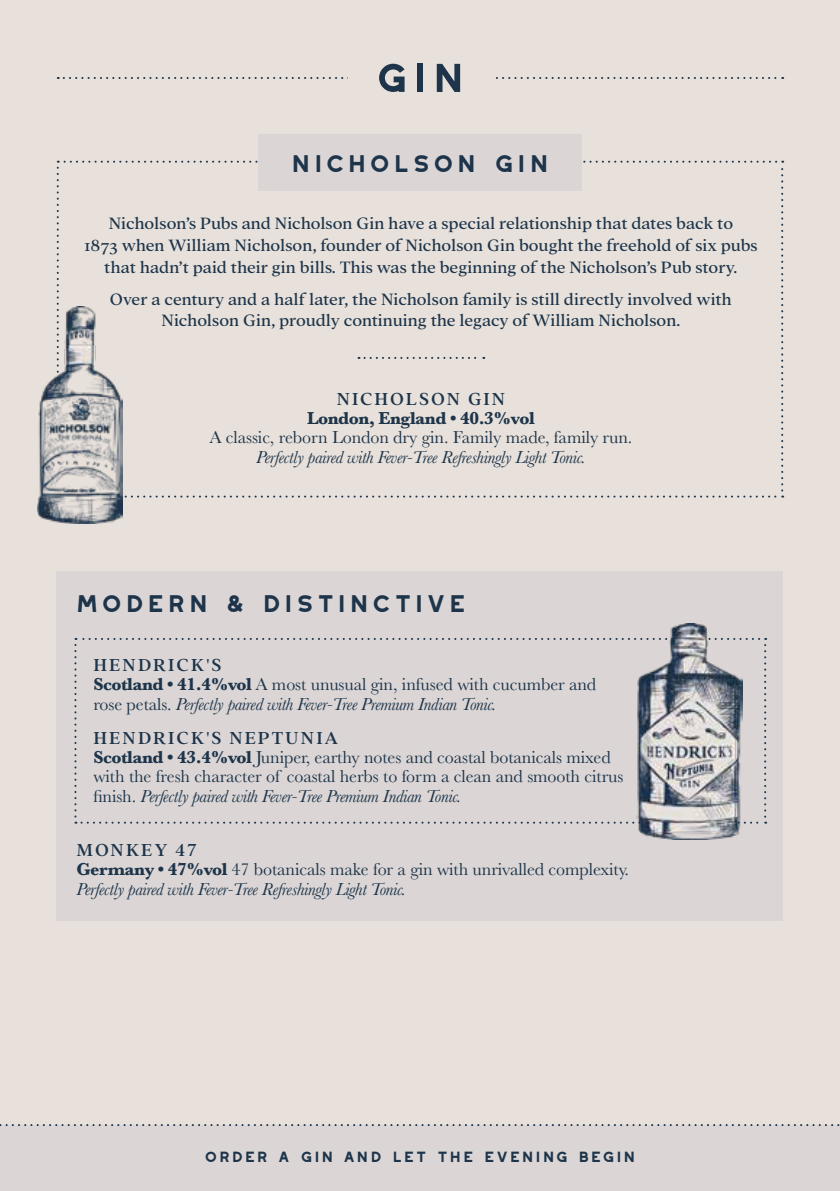
<style>
.page{position:relative;width:840px;height:1191px;background:#fff}
.page>*{position:absolute;margin:0;border:0;box-sizing:border-box;transform-origin:0 0}
.t1{font:700 50.4px "Westmount";color:#1d344a}
.t2{font:700 30.2px "Westmount";letter-spacing:.02em;color:#1d344a}
.t3{font:500 19px "Addington CF";letter-spacing:.11em;color:#1d344a}
.t4{font:700 18.6px "Westmount";color:#1d344a}
.t5{font:18px/21.6px "Addington CF";letter-spacing:-.005em;color:#1d344a;text-align:center}
.t6{font:18px/19.4px "Baskerville";letter-spacing:-.005em;color:#1d344a}
.t7{font:italic 18px/19.6px "Baskerville";letter-spacing:-.02em;color:#1d344a}
.t8{font:700 18px "Baskerville";letter-spacing:-.025em;color:#1d344a}
.s1{font-weight:700}
.s2{font-style:italic}
.s3{font-weight:700;font-style:normal}
.s4{font-style:normal}
</style>
<div class="page">
<div style="left:0;top:0;width:839px;height:1191px;background:#e8e1db"></div>
<div style="left:0;top:1125px;width:839px;height:66px;background:#dbd6d5"></div>
<svg style="left:0;top:1124px;width:840px;height:2px"></svg>
<svg style="left:58px;top:77px;width:724px;height:2px"></svg>
<div style="left:348px;top:57px;width:143px;height:40px;background:#e8e1db"></div>
<div style="left:258px;top:135px;width:323px;height:56px;background:#dbd6d5"></div>
<svg style="left:56px;top:161px;width:726px;height:363px"></svg>
<div style="left:57px;top:571px;width:725px;height:350px;background:#dbd6d5"></div>
<svg style="left:74px;top:638px;width:691px;height:185px"></svg>
<img style="left:37px;top:306px;width:85px;height:217px">
<img style="left:636px;top:623px;width:105px;height:216px">
<h1 class="t1" style="left:373px;top:51px;width:94px">GIN</h1>
<h2 class="t2" style="left:290px;top:147px;width:261px">NICHOLSON GIN</h2>
<p class="t5" style="left:84px;top:212px;width:674px">Nicholson’s Pubs and Nicholson Gin have a special relationship that dates back to<br>1873 when William Nicholson, founder of Nicholson Gin bought the freehold of six pubs that hadn’t paid their gin bills. This was the beginning of the Nicholson’s Pub story.</p>
<p class="t5" style="left:110px;top:287px;width:623px">Over a century and a half later, the Nicholson family is still directly involved with<br>Nicholson Gin, proudly continuing the legacy of William Nicholson.</p>
<p class="t3" style="left:336px;top:385px;width:170px">NICHOLSON GIN</p>
<p class="t8" style="left:307px;top:406px;width:229px">London, England • 40.3%vol</p>
<p class="t6" style="left:209px;top:428px;width:424px">A classic, reborn London dry gin. Family made, family run.</p>
<p class="t7" style="left:256px;top:447px;width:331px">Perfectly paired with Fever-Tree Refreshingly Light Tonic.</p>
<h2 class="t2" style="left:74px;top:587px;width:394px">modern &amp; distinctive</h2>
<p class="t3" style="left:93px;top:651px;width:129px">HENDRICK'S</p>
<p class="t6" style="left:93px;top:674px;width:504px"><span class="s1">Scotland • 41.4%vol</span> A most unusual gin, infused with cucumber and rose petals. <span class="s2">Perfectly paired with Fever-Tree Premium Indian Tonic.</span></p>
<p class="t3" style="left:93px;top:724px;width:246px">HENDRICK'S NEPTUNIA</p>
<p class="t6" style="left:93px;top:747px;width:531px"><span class="s1">Scotland • 43.4%vol</span> Juniper, earthy notes and coastal botanicals mixed with the fresh character of coastal herbs to form a clean and smooth citrus finish. <span class="s2">Perfectly paired with Fever-Tree Premium Indian Tonic.</span></p>
<p class="t3" style="left:76px;top:836px;width:122px">MONKEY 47</p>
<p class="t7" style="left:76px;top:859px;width:554px"><span class="s3">Germany • 47%vol</span> <span class="s4">47 botanicals make for a gin with unrivalled complexity.<br></span>Perfectly paired with Fever-Tree Refreshingly Light Tonic.</p>
<p class="t4" style="left:204px;top:1146px;width:433px">ORDER A GIN AND LET THE EVENING BEGIN</p>
</div>
